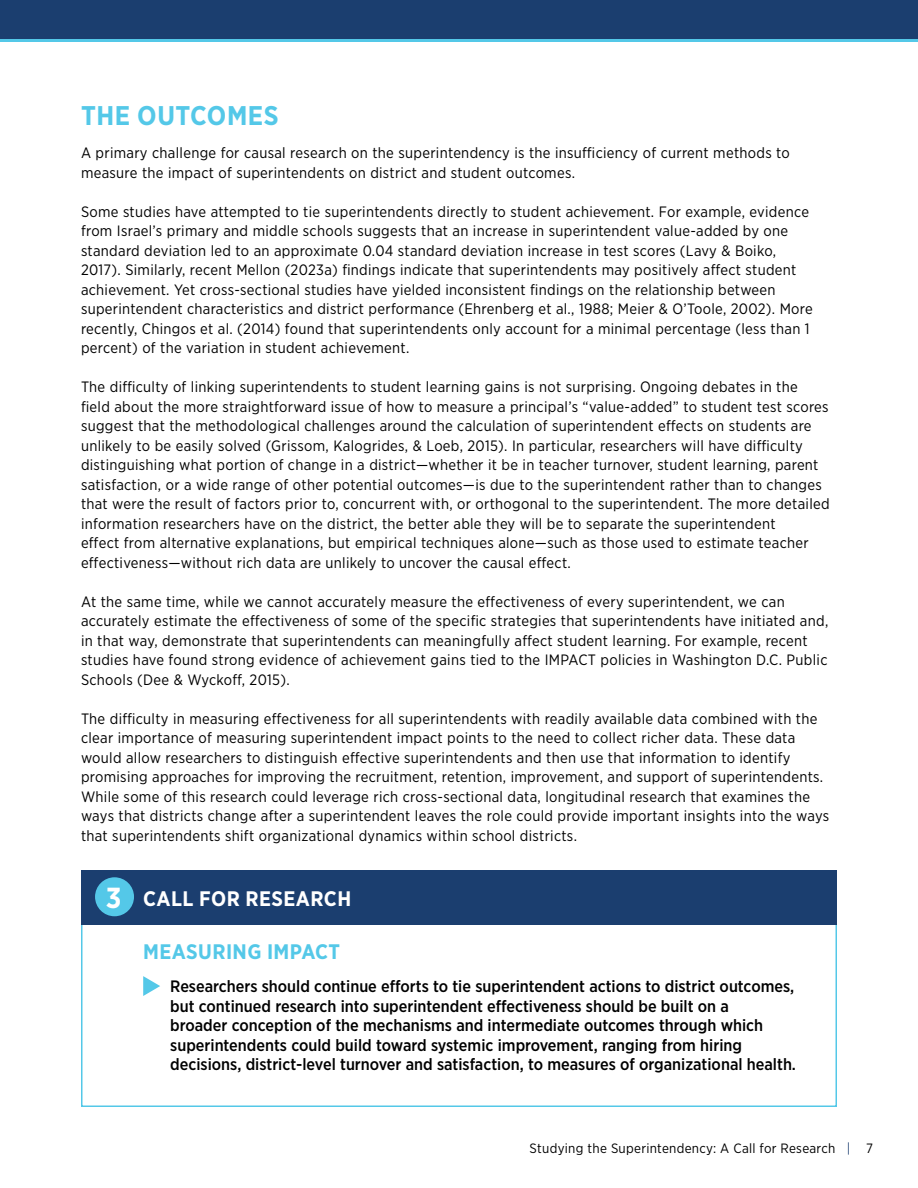
<style>
.page{position:relative;width:918px;height:1188px;background:#fff}
.page>*{position:absolute;margin:0;border:0;box-sizing:border-box;transform-origin:0 0}
.t1{font:700 27px "Gotham Narrow";letter-spacing:.02em;color:#54c8e8}
.t2{font:700 21px "Gotham Narrow";letter-spacing:.02em;color:#fff}
.t3{font:700 21px "Gotham Narrow";letter-spacing:.02em;color:#54c8e8}
.t4{font:500 16.5px/19.5px "Gotham Narrow";color:#000}
.t5{font:15px/19.5px "Gotham Narrow";letter-spacing:.02em;color:#000}
.t6{font:13.5px "Gotham Narrow";letter-spacing:.02em;color:#000}
.s1{font-size:28.95px}
.s2{color:#1b3e6f}
</style>
<div class="page">
<div style="left:0;top:0;width:918px;height:41px;background:#1b3e6f"></div>
<hr style="left:0;top:39px;width:918px;height:3px;background:#54c8e8">
<div style="left:81px;top:919px;width:756px;height:188px;border:2px solid #54c8e8"></div>
<svg style="left:143px;top:976px;width:17px;height:20px"></svg>
<div style="left:81px;top:870px;width:756px;height:54px;background:#1b3e6f"></div>
<div style="left:95px;top:877px;width:39px;height:39px;background:#54c8e8;border-radius:50%"></div>
<h1 class="t1" style="left:81px;top:98px;width:199px">THE OUTCOMES</h1>
<p class="t5" style="left:81px;top:143px;width:710px">A primary challenge for causal research on the superintendency is the insufficiency of current methods to measure the impact of superintendents on district and student outcomes.</p>
<p class="t5" style="left:81px;top:201px;width:733px">Some studies have attempted to tie superintendents directly to student achievement. For example, evidence from Israel’s primary and middle schools suggests that an increase in superintendent value-added by one standard deviation led to an approximate 0.04 standard deviation increase in test scores (Lavy &amp; Boiko, 2017). Similarly, recent Mellon (2023a) findings indicate that superintendents may positively affect student achievement. Yet cross-sectional studies have yielded inconsistent findings on the relationship between superintendent characteristics and district performance (Ehrenberg et al., 1988; Meier &amp; O’Toole, 2002). More recently, Chingos et al. (2014) found that superintendents only account for a minimal percentage (less than 1 percent) of the variation in student achievement.</p>
<p class="t5" style="left:81px;top:377px;width:750px">The difficulty of linking superintendents to student learning gains is not surprising. Ongoing debates in the field about the more straightforward issue of how to measure a principal’s “value-added” to student test scores suggest that the methodological challenges around the calculation of superintendent effects on students are unlikely to be easily solved (Grissom, Kalogrides, &amp; Loeb, 2015). In particular, researchers will have difficulty distinguishing what portion of change in a district—whether it be in teacher turnover, student learning, parent satisfaction, or a wide range of other potential outcomes—is due to the superintendent rather than to changes that were the result of factors prior to, concurrent with, or orthogonal to the superintendent. The more detailed information researchers have on the district, the better able they will be to separate the superintendent<br>effect from alternative explanations, but empirical techniques alone—such as those used to estimate teacher effectiveness—without rich data are unlikely to uncover the causal effect.</p>
<p class="t5" style="left:81px;top:591px;width:749px">At the same time, while we cannot accurately measure the effectiveness of every superintendent, we can accurately estimate the effectiveness of some of the specific strategies that superintendents have initiated and, in that way, demonstrate that superintendents can meaningfully affect student learning. For example, recent studies have found strong evidence of achievement gains tied to the IMPACT policies in Washington D.C. Public Schools (Dee &amp; Wyckoff, 2015).</p>
<p class="t5" style="left:81px;top:708px;width:750px">The difficulty in measuring effectiveness for all superintendents with readily available data combined with the clear importance of measuring superintendent impact points to the need to collect richer data. These data would allow researchers to distinguish effective superintendents and then use that information to identify promising approaches for improving the recruitment, retention, improvement, and support of superintendents.<br>While some of this research could leverage rich cross-sectional data, longitudinal research that examines the ways that districts change after a superintendent leaves the role could provide important insights into the ways that superintendents shift organizational dynamics within school districts.</p>
<h2 class="t2" style="left:106px;top:885px;width:247px"><span class="s1">3</span> CALL FOR RESEARCH</h2>
<h2 class="t3" style="left:143px;top:938px;width:199px">MEASURING IMPACT</h2>
<p class="t4" style="left:170px;top:976px;width:627px">Researchers should continue efforts to tie superintendent actions to district outcomes, but continued research into superintendent effectiveness should be built on a<br>broader conception of the mechanisms and intermediate outcomes through which superintendents could build toward systemic improvement, ranging from hiring decisions, district-level turnover and satisfaction, to measures of organizational health.</p>
<p class="t6" style="left:530px;top:1140px;width:345px">Studying the Superintendency: A Call for Research <span class="s2">|</span> 7</p>
</div>
